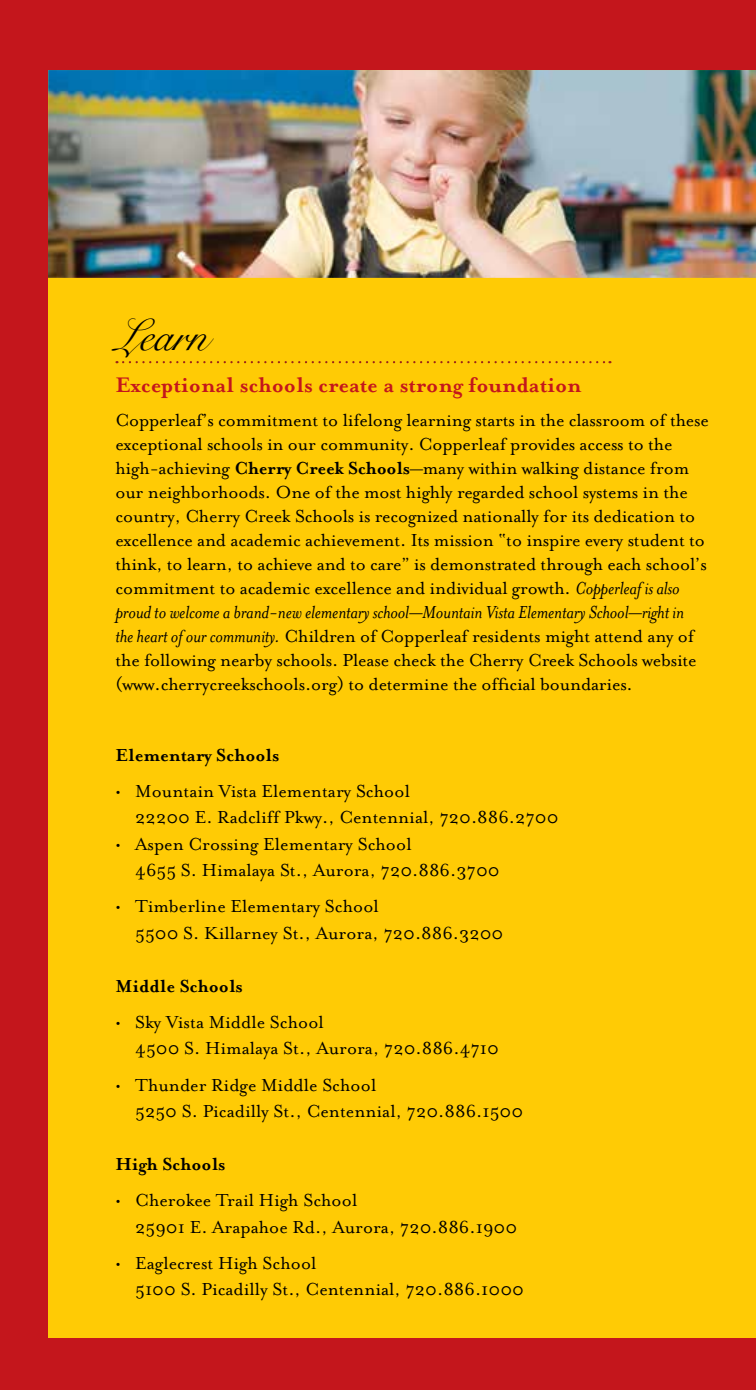
<style>
.page{position:relative;width:756px;height:1390px;background:#c4161c}
.page>*{position:absolute;margin:0;border:0;box-sizing:border-box;transform-origin:0 0}
.t1{font:44px "Snell Roundhand";color:#000}
.t2{font:700 24.2px "Mrs Eaves";color:#c4161c}
.t3{font:20px/24px "Mrs Eaves Roman";letter-spacing:-.01em;color:#000}
.t4{font:italic 20px "Mrs Eaves";letter-spacing:-.01em;color:#000}
.t5{font:700 20px "Mrs Eaves";color:#000}
.s1{font-family:"Mrs Eaves";font-weight:700}
.s2{font-family:"Mrs Eaves";font-style:italic}
</style>
<div class="page">
<div style="left:48px;top:70px;width:708px;height:1267px;background:#ffcb05"></div>
<svg style="left:117px;top:361px;width:493px;height:2px"></svg>
<img style="left:48px;top:70px;width:708px;height:208px">
<h1 class="t1" style="left:115px;top:301px;width:94px">Learn</h1>
<p class="t2" style="left:115px;top:371px;width:468px">Exceptional schools create a strong foundation</p>
<p class="t3" style="left:115px;top:408px;width:595px">Copperleaf’s commitment to lifelong learning starts in the classroom of these exceptional schools in our community. Copperleaf provides access to the high-achieving <span class="s1">Cherry Creek Schools</span>—many within walking distance from our neighborhoods. One of the most highly regarded school systems in the country, Cherry Creek Schools is recognized nationally for its dedication to excellence and academic achievement. Its mission “to inspire every student to think, to learn, to achieve and to care” is demonstrated through each school’s commitment to academic excellence and individual growth. <span class="s2">Copperleaf is also</span></p>
<p class="t4" style="left:115px;top:601px;width:570px">proud to welcome a brand-new elementary school—Mountain Vista Elementary School—right in</p>
<p class="t3" style="left:115px;top:624px;width:583px"><span class="s2">the heart of our community.</span> Children of Copperleaf residents might attend any of the following nearby schools. Please check the Cherry Creek Schools website (www.cherrycreekschools.org) to determine the official boundaries.</p>
<p class="t5" style="left:115px;top:743px;width:165px">Elementary Schools</p>
<p class="t3" style="left:135px;top:778px;width:425px;line-height:26.4px;text-indent:-20px">• Mountain Vista Elementary School<br>22200 E. Radcliff Pkwy., Centennial, 720.886.2700</p>
<p class="t3" style="left:135px;top:831px;width:366px;line-height:26.4px;text-indent:-20px">• Aspen Crossing Elementary School<br>4655 S. Himalaya St., Aurora, 720.886.3700</p>
<p class="t3" style="left:135px;top:893px;width:370px;line-height:26.4px;text-indent:-20px">• Timberline Elementary School<br>5500 S. Killarney St., Aurora, 720.886.3200</p>
<p class="t5" style="left:115px;top:974px;width:129px">Middle Schools</p>
<p class="t3" style="left:135px;top:1009px;width:365px;line-height:26.4px;text-indent:-20px">• Sky Vista Middle School<br>4500 S. Himalaya St., Aurora, 720.886.4710</p>
<p class="t3" style="left:135px;top:1071px;width:390px;line-height:26.4px;text-indent:-20px">• Thunder Ridge Middle School<br>5250 S. Picadilly St., Centennial, 720.886.1500</p>
<p class="t5" style="left:115px;top:1152px;width:111px">High Schools</p>
<p class="t3" style="left:135px;top:1187px;width:383px;line-height:26.4px;text-indent:-20px">• Cherokee Trail High School<br>25901 E. Arapahoe Rd., Aurora, 720.886.1900</p>
<p class="t3" style="left:135px;top:1250px;width:390px;line-height:26.4px;text-indent:-20px">• Eaglecrest High School<br>5100 S. Picadilly St., Centennial, 720.886.1000</p>
</div>
